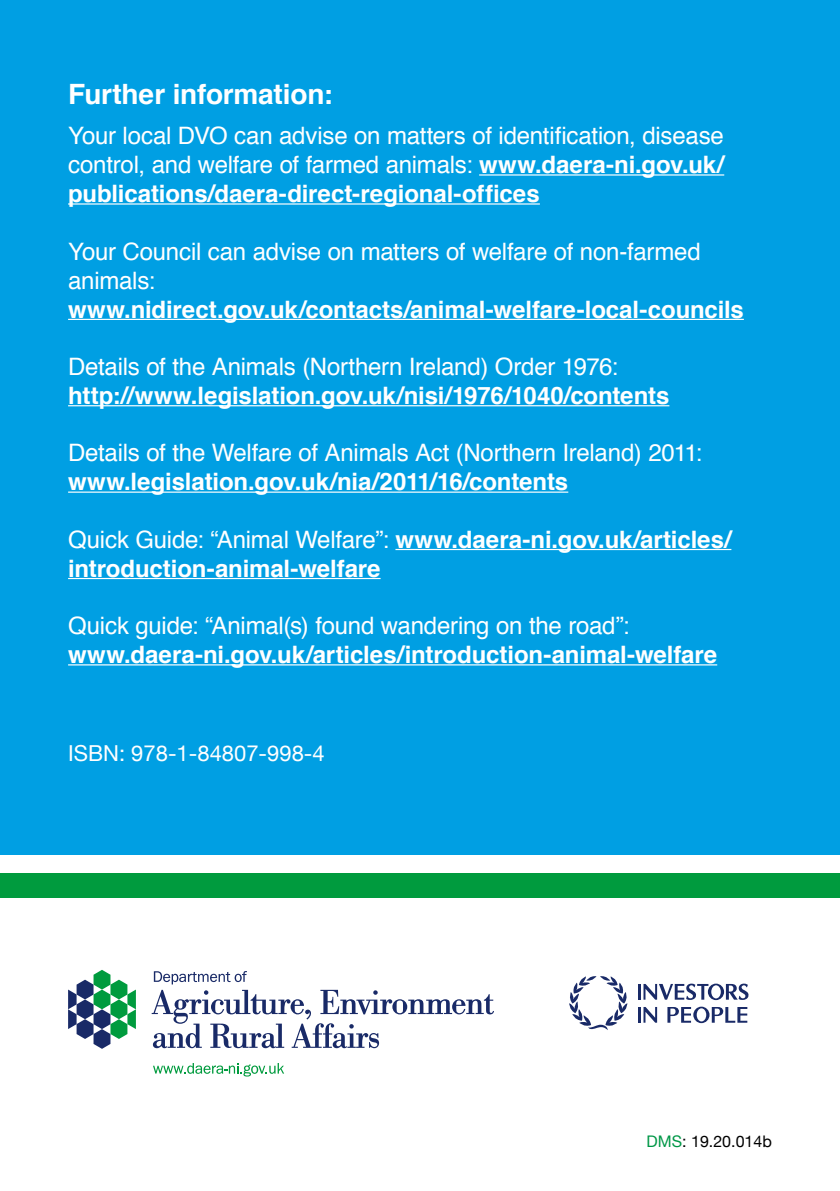
<style>
.page{position:relative;width:840px;height:1191px;background:#fff}
.page>*{position:absolute;margin:0;border:0;box-sizing:border-box;transform-origin:0 0}
.t1{font:700 28px "Helvetica";letter-spacing:-.01em;color:#fff}
.t2{font:24px/29px "Helvetica";letter-spacing:-.01em;color:#fff}
.t3{font:700 24px/29px "Helvetica";letter-spacing:-.005em;color:#fff}
.t4{font:22px "Helvetica Neue";color:#fff}
.t5{font:16px "Helvetica Neue";color:#000}
.s1{font-weight:700}
.s2{font-weight:400}
.s3{color:#009747}
</style>
<div class="page">
<div style="left:0;top:0;width:839px;height:855px;background:#009fe3"></div>
<hr style="left:479px;top:174px;width:244px;height:2px;background:#fff">
<hr style="left:68px;top:203px;width:471px;height:2px;background:#fff">
<hr style="left:68px;top:319px;width:675px;height:1px;background:#fff">
<hr style="left:68px;top:405px;width:601px;height:1px;background:#fff">
<hr style="left:68px;top:491px;width:500px;height:2px;background:#fff">
<hr style="left:395px;top:549px;width:336px;height:1px;background:#fff">
<hr style="left:68px;top:578px;width:312px;height:1px;background:#fff">
<hr style="left:68px;top:664px;width:648px;height:1px;background:#fff">
<svg style="left:68px;top:970px;width:68px;height:78px"></svg>
<svg style="left:153px;top:1063px;width:131px;height:13px"></svg>
<svg style="left:152px;top:971px;width:341px;height:77px"></svg>
<hr style="left:637px;top:1007px;width:3px;height:15px;background:#192a67">
<svg style="left:643px;top:1007px;width:13px;height:15px"></svg>
<svg style="left:667px;top:1006px;width:80px;height:17px"></svg>
<hr style="left:637px;top:984px;width:3px;height:15px;background:#192a67">
<svg style="left:643px;top:983px;width:105px;height:17px"></svg>
<svg style="left:569px;top:976px;width:59px;height:54px"></svg>
<div style="left:0;top:873px;width:839px;height:25px;background:#009b3e"></div>
<p class="t1" style="left:68px;top:69px;width:266px">Further information:</p>
<p class="t2" style="left:68px;top:120px;width:657px;text-align:justify">Your local DVO can advise on matters of identification, disease control, and welfare of farmed animals: <span class="s1">www.daera-ni.gov.uk/ publications/daera-direct-regional-offices</span></p>
<p class="t2" style="left:68px;top:236px;width:677px">Your Council can advise on matters of welfare of non-farmed animals: <span class="s1">www.nidirect.gov.uk/contacts/animal-welfare-local-councils</span></p>
<p class="t3" style="left:68px;top:351px;width:602px"><span class="s2">Details of the Animals (Northern Ireland) Order 1976: </span>http://www.legislation.gov.uk/nisi/1976/1040/contents</p>
<p class="t2" style="left:68px;top:437px;width:635px">Details of the Welfare of Animals Act (Northern Ireland) 2011: <span class="s1">www.legislation.gov.uk/nia/2011/16/contents</span></p>
<p class="t3" style="left:68px;top:523px;width:664px"><span class="s2">Quick Guide: “Animal Welfare”:</span> www.daera-ni.gov.uk/articles/ introduction-animal-welfare</p>
<p class="t3" style="left:68px;top:610px;width:650px"><span class="s2">Quick guide: “Animal(s) found wandering on the road”: </span>www.daera-ni.gov.uk/articles/introduction-animal-welfare</p>
<p class="t4" style="left:68px;top:737px;width:258px">ISBN: 978-1-84807-998-4</p>
<p class="t5" style="left:646px;top:1129px;width:127px"><span class="s3">DMS</span>: 19.20.014b</p>
</div>
